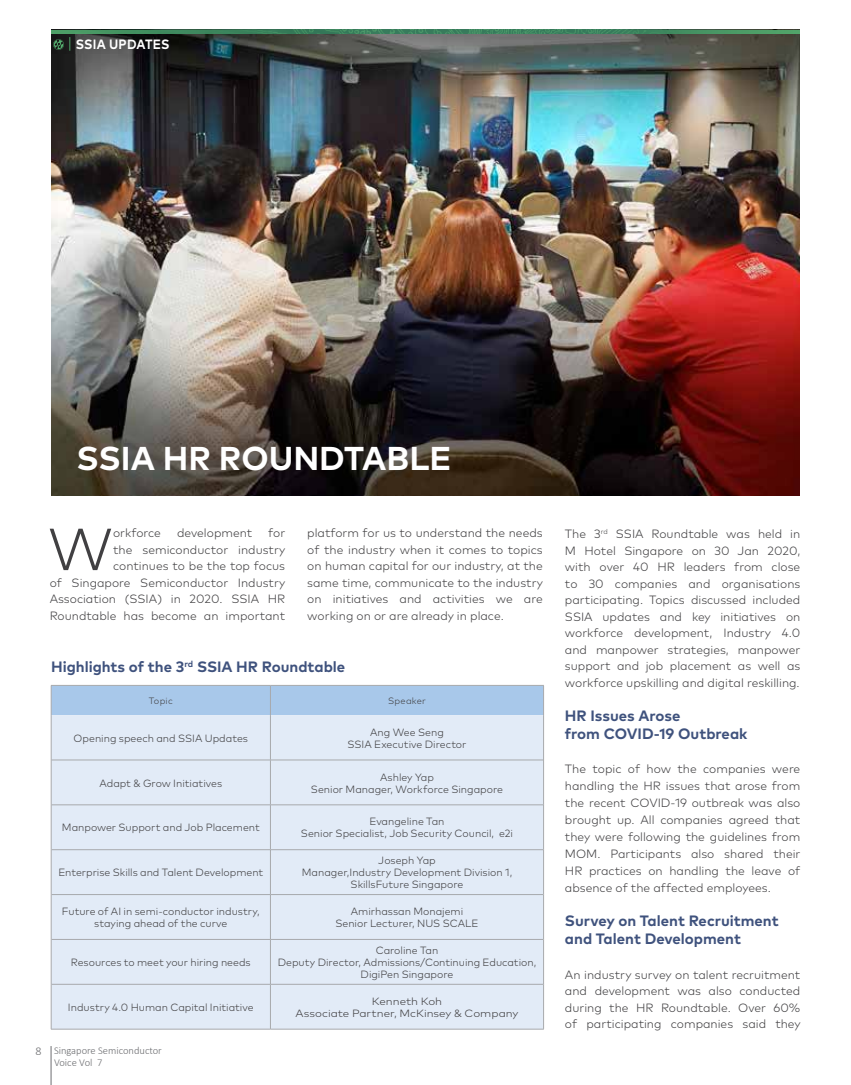
<style>
.page{position:relative;width:851px;height:1085px;background:#fff}
.page>*{position:absolute;margin:0;border:0;box-sizing:border-box;transform-origin:0 0}
.t1{font:300 59.1px "Mark Pro";color:#414042}
.t2{font:700 33px "Mark Pro";color:#fff}
.t3{font:700 15px/18px "Mark Pro";color:#3f527d}
.t4{font:700 13.5px "Mark Pro";letter-spacing:.02em;color:#fff;scale:.91 1}
.t5{font:300 12px/16.5px "Mark Pro";color:#414042;text-align:justify}
.t6{font:300 10.5px/12px "Mark Pro";color:#414042;text-align:center}
.t7{font:300 10.5px/12px "Mark Pro";color:#414042;text-align:center;scale:1.1 1}
.t8{font:300 10.5px/12px "Calibri";color:#6d6e71}
.t9{font:300 9.15px "Mark Pro";letter-spacing:.025em;color:#414042}
.s1{font-size:12px}
</style>
<div class="page">
<img style="left:51px;top:33px;width:748px;height:462px">
<img style="left:51px;top:30px;width:748px;height:3px">
<svg style="left:52px;top:37px;width:18px;height:14px"></svg>
<div style="left:52px;top:686px;width:491px;height:29px;background:#a8c8ea"></div>
<div style="left:52px;top:715px;width:491px;height:313px;background:#e2ebf7"></div>
<hr style="left:270px;top:760px;width:1px;height:44px;background:#a7a9ac">
<hr style="left:270px;top:805px;width:1px;height:44px;background:#a7a9ac">
<hr style="left:270px;top:849px;width:1px;height:45px;background:#a7a9ac">
<hr style="left:270px;top:894px;width:1px;height:45px;background:#a7a9ac">
<hr style="left:270px;top:939px;width:1px;height:44px;background:#a7a9ac">
<hr style="left:270px;top:984px;width:1px;height:44px;background:#a7a9ac">
<hr style="left:51px;top:804px;width:219px;height:1px;background:#a7a9ac">
<hr style="left:270px;top:804px;width:273px;height:1px;background:#a7a9ac">
<hr style="left:51px;top:849px;width:219px;height:1px;background:#a7a9ac">
<hr style="left:270px;top:849px;width:273px;height:1px;background:#a7a9ac">
<hr style="left:51px;top:894px;width:219px;height:1px;background:#a7a9ac">
<hr style="left:270px;top:894px;width:273px;height:1px;background:#a7a9ac">
<hr style="left:270px;top:715px;width:1px;height:44px;background:#a7a9ac">
<hr style="left:51px;top:759px;width:219px;height:1px;background:#a7a9ac">
<hr style="left:270px;top:759px;width:273px;height:1px;background:#a7a9ac">
<hr style="left:51px;top:939px;width:219px;height:1px;background:#a7a9ac">
<hr style="left:270px;top:939px;width:273px;height:1px;background:#a7a9ac">
<hr style="left:51px;top:983px;width:219px;height:1px;background:#a7a9ac">
<hr style="left:270px;top:983px;width:273px;height:1px;background:#a7a9ac">
<hr style="left:51px;top:685px;width:219px;height:1px;background:#a7a9ac">
<hr style="left:270px;top:685px;width:273px;height:1px;background:#a7a9ac">
<hr style="left:51px;top:685px;width:1px;height:30px;background:#a7a9ac">
<hr style="left:543px;top:685px;width:1px;height:30px;background:#a7a9ac">
<hr style="left:51px;top:715px;width:1px;height:44px;background:#a7a9ac">
<hr style="left:543px;top:715px;width:1px;height:44px;background:#a7a9ac">
<hr style="left:51px;top:759px;width:1px;height:45px;background:#a7a9ac">
<hr style="left:543px;top:759px;width:1px;height:45px;background:#a7a9ac">
<hr style="left:51px;top:804px;width:1px;height:45px;background:#a7a9ac">
<hr style="left:543px;top:804px;width:1px;height:45px;background:#a7a9ac">
<hr style="left:51px;top:849px;width:1px;height:45px;background:#a7a9ac">
<hr style="left:543px;top:849px;width:1px;height:45px;background:#a7a9ac">
<hr style="left:51px;top:894px;width:1px;height:45px;background:#a7a9ac">
<hr style="left:543px;top:894px;width:1px;height:45px;background:#a7a9ac">
<hr style="left:51px;top:939px;width:1px;height:45px;background:#a7a9ac">
<hr style="left:543px;top:939px;width:1px;height:45px;background:#a7a9ac">
<hr style="left:51px;top:984px;width:1px;height:44px;background:#a7a9ac">
<hr style="left:543px;top:984px;width:1px;height:44px;background:#a7a9ac">
<hr style="left:51px;top:1028px;width:219px;height:1px;background:#a7a9ac">
<hr style="left:270px;top:1028px;width:274px;height:1px;background:#a7a9ac">
<hr style="left:270px;top:685px;width:1px;height:30px;background:#a7a9ac">
<hr style="left:51px;top:1045px;width:1px;height:39px;background:#6d6e71">
<p class="t4" style="left:76px;top:34px;width:105px">SSIA UPDATES</p>
<h2 class="t2" style="left:77px;top:433px;width:376px">SSIA HR ROUNDTABLE</h2>
<h1 class="t1" style="left:48px;top:505px;width:67px">W</h1>
<p class="t5" style="left:113px;top:523px;width:49px">orkforce</p>
<p class="t5" style="left:177px;top:523px;width:77px">development</p>
<p class="t5" style="left:50px;top:523px;width:237px;text-align:right">for<br>the semiconductor industry<br>continues to be the top focus<br>of Singapore Semiconductor Industry<br>Association (SSIA) in 2020. SSIA HR<br>Roundtable has become an important</p>
<p class="t5" style="left:307px;top:523px;width:237px">platform for us to understand the needs of the industry when it comes to topics on human capital for our industry, at the same time, communicate to the industry on initiatives and activities we are working on or are already in place.</p>
<p class="t3" style="left:51px;top:656px;width:296px">Highlights of the 3<sup>rd</sup> SSIA HR Roundtable</p>
<p class="t9" style="left:149px;top:693px;width:25px">Topic</p>
<p class="t9" style="left:388px;top:693px;width:39px">Speaker</p>
<p class="t6" style="left:74px;top:731px;width:176px">Opening speech and SSIA Updates</p>
<p class="t6" style="left:347px;top:725px;width:120px">Ang Wee Seng<br>SSIA Executive Director</p>
<p class="t6" style="left:99px;top:775px;width:124px">Adapt &amp; Grow Initiatives</p>
<p class="t6" style="left:311px;top:770px;width:193px">Ashley Yap<br>Senior Manager, Workforce Singapore</p>
<p class="t6" style="left:62px;top:820px;width:199px">Manpower Support and Job Placement</p>
<p class="t6" style="left:301px;top:814px;width:213px">Evangeline Tan<br>Senior Specialist, Job Security Council, e2i</p>
<p class="t6" style="left:58px;top:865px;width:206px">Enterprise Skills and Talent Development</p>
<p class="t6" style="left:302px;top:853px;width:212px">Joseph Yap<br>Manager,Industry Development Division 1,<br>SkillsFuture Singapore</p>
<p class="t6" style="left:62px;top:904px;width:199px">Future of AI in semi-conductor industry, staying ahead of the curve</p>
<p class="t6" style="left:335px;top:904px;width:145px">Amirhassan Monajemi<br>Senior Lecturer, NUS SCALE</p>
<p class="t6" style="left:71px;top:955px;width:181px">Resources to meet your hiring needs</p>
<p class="t6" style="left:278px;top:943px;width:260px">Caroline Tan<br>Deputy Director, Admissions/Continuing Education,<br>DigiPen Singapore</p>
<p class="t6" style="left:68px;top:1000px;width:187px">Industry 4.0 Human Capital Initiative</p>
<p class="t7" style="left:295px;top:994px;width:204px">Kenneth Koh<br>Associate Partner, McKinsey &amp; Company</p>
<p class="t8" style="left:54px;top:1044px;width:109px;text-indent:-18px"><span class="s1">8</span> Singapore Semiconductor<br>Voice Vol 7</p>
<p class="t5" style="left:565px;top:524px;width:237px">The 3<sup>rd</sup> SSIA Roundtable was held in M Hotel Singapore on 30 Jan 2020, with over 40 HR leaders from close to 30 companies and organisations participating. Topics discussed included SSIA updates and key initiatives on workforce development, Industry 4.0 and manpower strategies, manpower support and job placement as well as workforce upskilling and digital reskilling.</p>
<p class="t3" style="left:565px;top:705px;width:184px">HR Issues Arose<br>from COVID-19 Outbreak</p>
<p class="t5" style="left:565px;top:759px;width:237px;line-height:17px">The topic of how the companies were handling the HR issues that arose from the recent COVID-19 outbreak was also brought up. All companies agreed that they were following the guidelines from MOM. Participants also shared their HR practices on handling the leave of absence of the affected employees.</p>
<p class="t3" style="left:565px;top:910px;width:215px">Survey on Talent Recruitment and Talent Development</p>
<p class="t5" style="left:565px;top:964px;width:237px">An industry survey on talent recruitment and development was also conducted during the HR Roundtable. Over 60% of participating companies said they</p>
</div>
